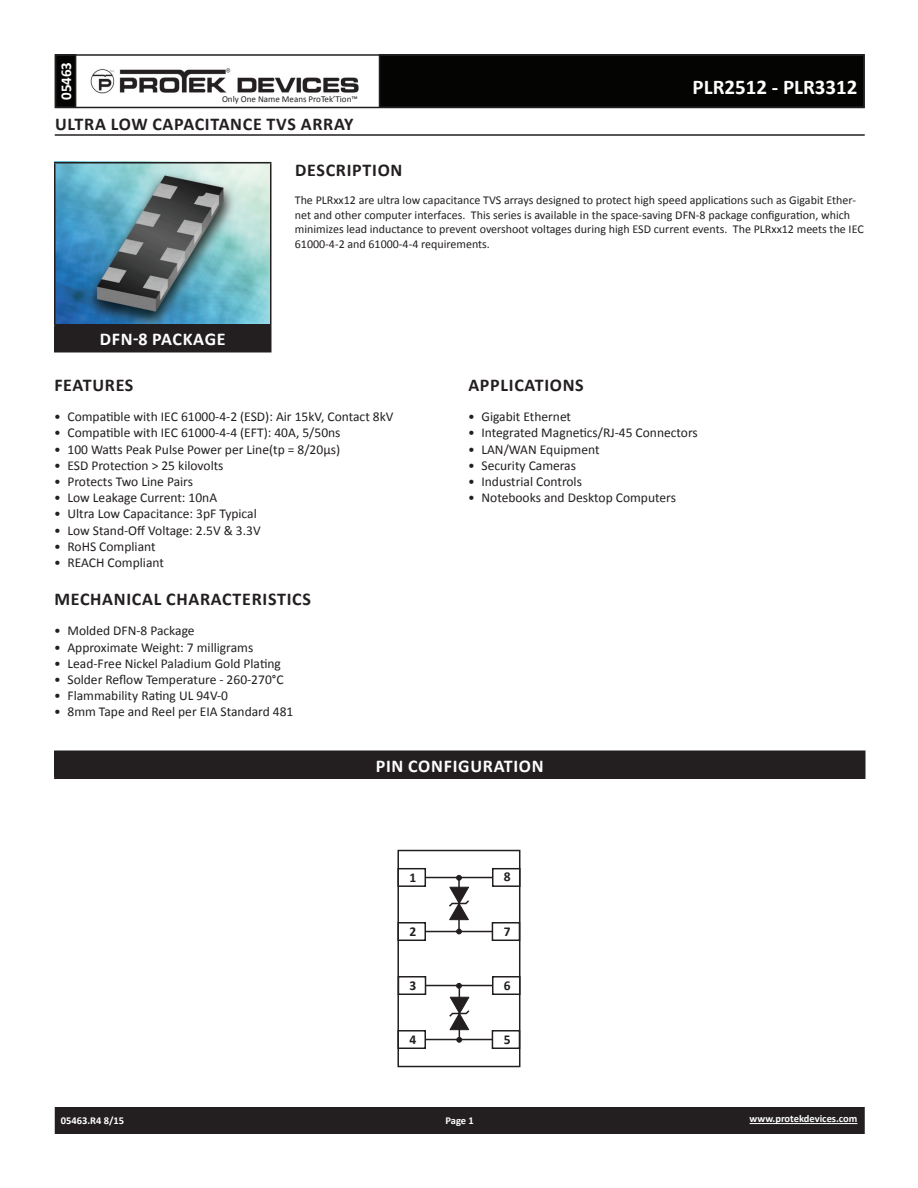
<style>
.page{position:relative;width:918px;height:1188px;background:#fff}
.page>*{position:absolute;margin:0;border:0;box-sizing:border-box;transform-origin:0 0}
.t1{font:700 21px "Calibri";color:#fff}
.t2{font:700 18px "Calibri";letter-spacing:.04em;color:#231f20}
.t3{font:700 18px "Calibri";letter-spacing:.04em;color:#fff}
.t4{font:700 15px "Calibri";color:#fff}
.t5{font:13.5px "Calibri";color:#231f20}
.t6{font:700 13.5px "Calibri";color:#231f20}
.t7{font:12px/14.4px "Calibri";color:#231f20}
.t8{font:700 10.5px "Calibri";color:#fff}
.t9{font:9px "Calibri";color:#231f20}
</style>
<div class="page">
<div style="left:56px;top:1108px;width:808px;height:25px;background:#231f20"></div>
<div style="left:55px;top:1107px;width:810px;height:27px;border:2px solid #231f20"></div>
<div style="left:56px;top:55px;width:20px;height:52px;background:#040503"></div>
<div style="left:55px;top:54px;width:21px;height:54px;border:2px solid #231f20"></div>
<div style="left:380px;top:55px;width:484px;height:52px;background:#040503"></div>
<div style="left:55px;top:54px;width:810px;height:54px;border:2px solid #231f20"></div>
<img style="left:90px;top:68px;width:269px;height:26px">
<hr style="left:750px;top:1123px;width:107px;height:1px;background:#fff">
<hr style="left:55px;top:134px;width:810px;height:2px;background:#231f20">
<div style="left:55px;top:751px;width:810px;height:27px;background:#231f20"></div>
<hr style="left:54px;top:751px;width:812px;height:1px;background:#231f20">
<hr style="left:54px;top:752px;width:2px;height:26px;background:#231f20">
<hr style="left:864px;top:752px;width:2px;height:26px;background:#231f20">
<hr style="left:54px;top:778px;width:812px;height:1px;background:#231f20">
<div style="left:397px;top:850px;width:123px;height:217px;border:2px solid #231f20"></div>
<hr style="left:425px;top:1039px;width:67px;height:1px;background:#231f20">
<hr style="left:425px;top:877px;width:68px;height:1px;background:#231f20">
<hr style="left:426px;top:931px;width:67px;height:1px;background:#231f20">
<hr style="left:426px;top:985px;width:67px;height:1px;background:#231f20">
<svg style="left:449px;top:996px;width:21px;height:34px"></svg>
<hr style="left:458px;top:878px;width:2px;height:54px;background:#231f20">
<hr style="left:459px;top:986px;width:1px;height:54px;background:#231f20">
<svg style="left:447px;top:875px;width:24px;height:45px"></svg>
<svg style="left:456px;top:929px;width:6px;height:5px"></svg>
<svg style="left:456px;top:983px;width:6px;height:6px"></svg>
<svg style="left:456px;top:1037px;width:6px;height:6px"></svg>
<div style="left:397px;top:868px;width:29px;height:19px;border:2px solid #231f20"></div>
<div style="left:397px;top:922px;width:29px;height:19px;border:2px solid #231f20"></div>
<div style="left:398px;top:976px;width:28px;height:19px;border:2px solid #231f20"></div>
<div style="left:397px;top:1030px;width:29px;height:19px;border:2px solid #231f20"></div>
<div style="left:492px;top:868px;width:29px;height:19px;border:2px solid #231f20"></div>
<div style="left:492px;top:922px;width:28px;height:19px;border:2px solid #231f20"></div>
<div style="left:492px;top:976px;width:29px;height:19px;border:2px solid #231f20"></div>
<div style="left:492px;top:1030px;width:28px;height:19px;border:2px solid #231f20"></div>
<img style="left:56px;top:164px;width:214px;height:160px">
<div style="left:55px;top:325px;width:216px;height:27px;background:#231f20"></div>
<hr style="left:54px;top:162px;width:218px;height:2px;background:#231f20">
<hr style="left:54px;top:164px;width:2px;height:160px;background:#231f20">
<hr style="left:270px;top:164px;width:2px;height:160px;background:#231f20">
<hr style="left:54px;top:324px;width:218px;height:2px;background:#231f20">
<hr style="left:54px;top:326px;width:2px;height:25px;background:#231f20">
<hr style="left:270px;top:326px;width:2px;height:25px;background:#231f20">
<hr style="left:54px;top:351px;width:218px;height:1px;background:#231f20">
<p class="t4" style="left:56px;top:100px;width:40px;rotate:-90deg">05463</p>
<p class="t9" style="left:222px;top:93px;width:137px">Only One Name Means ProTek’Tion™</p>
<h1 class="t1" style="left:693px;top:74px;width:166px">PLR2512 - PLR3312</h1>
<h2 class="t2" style="left:55px;top:112px;width:300px">ULTRA LOW CAPACITANCE TVS ARRAY</h2>
<h2 class="t2" style="left:295px;top:158px;width:109px">DESCRIPTION</h2>
<p class="t7" style="left:295px;top:193px;width:570px">The PLRxx12 are ultra low capacitance TVS arrays designed to protect high speed applications such as Gigabit Ether&shy;net and other computer interfaces. This series is available in the space-saving DFN-8 package configuration, which minimizes lead inductance to prevent overshoot voltages during high ESD current events. The PLRxx12 meets the IEC 61000-4-2 and 61000-4-4 requirements.</p>
<h2 class="t3" style="left:100px;top:328px;width:127px">DFN-8 PACKAGE</h2>
<h2 class="t2" style="left:54px;top:373px;width:81px">FEATURES</h2>
<p class="t5" style="left:54px;top:408px;width:341px">• Compatible with IEC 61000-4-2 (ESD): Air 15kV, Contact 8kV</p>
<p class="t5" style="left:54px;top:424px;width:288px">• Compatible with IEC 61000-4-4 (EFT): 40A, 5/50ns</p>
<p class="t5" style="left:54px;top:440px;width:288px">• 100 Watts Peak Pulse Power per Line(tp = 8/20µs)</p>
<p class="t5" style="left:54px;top:457px;width:171px">• ESD Protection &gt; 25 kilovolts</p>
<p class="t5" style="left:54px;top:473px;width:141px">• Protects Two Line Pairs</p>
<p class="t5" style="left:54px;top:489px;width:165px">• Low Leakage Current: 10nA</p>
<p class="t5" style="left:54px;top:505px;width:204px">• Ultra Low Capacitance: 3pF Typical</p>
<p class="t5" style="left:54px;top:521px;width:208px">• Low Stand-Off Voltage: 2.5V &amp; 3.3V</p>
<p class="t5" style="left:54px;top:538px;width:103px">• RoHS Compliant</p>
<p class="t5" style="left:54px;top:554px;width:111px">• REACH Compliant</p>
<h2 class="t2" style="left:54px;top:587px;width:258px">MECHANICAL CHARACTERISTICS</h2>
<p class="t5" style="left:54px;top:622px;width:142px">• Molded DFN-8 Package</p>
<p class="t5" style="left:54px;top:638px;width:201px">• Approximate Weight: 7 milligrams</p>
<p class="t5" style="left:54px;top:655px;width:228px">• Lead-Free Nickel Paladium Gold Plating</p>
<p class="t5" style="left:54px;top:671px;width:231px">• Solder Reflow Temperature - 260-270°C</p>
<p class="t5" style="left:54px;top:687px;width:176px">• Flammability Rating UL 94V-0</p>
<p class="t5" style="left:54px;top:703px;width:241px">• 8mm Tape and Reel per EIA Standard 481</p>
<h2 class="t2" style="left:468px;top:373px;width:117px">APPLICATIONS</h2>
<p class="t5" style="left:468px;top:408px;width:105px">• Gigabit Ethernet</p>
<p class="t5" style="left:468px;top:424px;width:231px">• Integrated Magnetics/RJ-45 Connectors</p>
<p class="t5" style="left:468px;top:440px;width:133px">• LAN/WAN Equipment</p>
<p class="t5" style="left:468px;top:457px;width:110px">• Security Cameras</p>
<p class="t5" style="left:468px;top:473px;width:116px">• Industrial Controls</p>
<p class="t5" style="left:468px;top:489px;width:209px">• Notebooks and Desktop Computers</p>
<h2 class="t3" style="left:376px;top:754px;width:169px">PIN CONFIGURATION</h2>
<p class="t6" style="left:409px;top:868px;width:8px">1</p>
<p class="t6" style="left:504px;top:868px;width:8px">8</p>
<p class="t6" style="left:409px;top:922px;width:8px">2</p>
<p class="t6" style="left:504px;top:922px;width:8px">7</p>
<p class="t6" style="left:409px;top:976px;width:8px">3</p>
<p class="t6" style="left:504px;top:976px;width:8px">6</p>
<p class="t6" style="left:409px;top:1030px;width:8px">4</p>
<p class="t6" style="left:504px;top:1030px;width:8px">5</p>
<p class="t8" style="left:61px;top:1114px;width:65px">05463.R4 8/15</p>
<p class="t8" style="left:446px;top:1114px;width:30px">Page 1</p>
<p class="t8" style="left:750px;top:1112px;width:109px">www.protekdevices.com</p>
</div>
